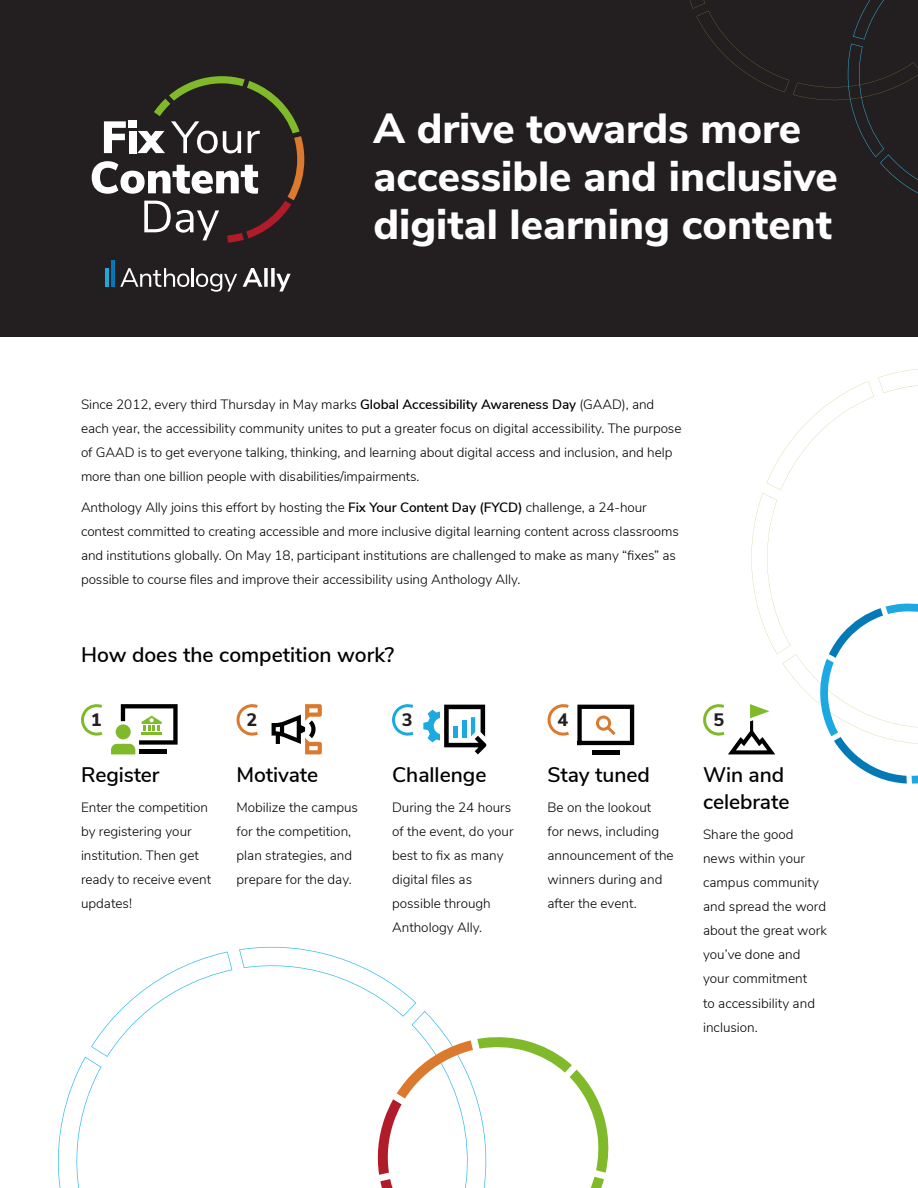
<style>
.page{position:relative;width:918px;height:1188px;background:#fff}
.page>*{position:absolute;margin:0;border:0;box-sizing:border-box;transform-origin:0 0}
.t1{font:800 42px/48px "Nunito Sans";color:#fff}
.t2{font:600 21px/27px "Nunito Sans";letter-spacing:-.005em;color:#000}
.t3{font:800 18px "Nunito Sans";color:#231f20}
.t4{font:300 13.5px/24px "Nunito Sans";letter-spacing:-.005em;color:#000}
.s1{font-weight:600}
</style>
<div class="page">
<div style="left:0;top:0;width:918px;height:337px;background:#231f20"></div>
<svg style="left:689px;top:0;width:229px;height:194px"></svg>
<svg style="left:92px;top:76px;width:212px;height:167px"></svg>
<svg style="left:243px;top:268px;width:19px;height:19px"></svg>
<svg style="left:264px;top:268px;width:4px;height:19px"></svg>
<svg style="left:271px;top:268px;width:4px;height:19px"></svg>
<svg style="left:276px;top:274px;width:15px;height:18px"></svg>
<hr style="left:592px;top:750px;width:28px;height:4px;background:#000">
<svg style="left:120px;top:268px;width:117px;height:24px"></svg>
<hr style="left:105px;top:268px;width:4px;height:19px;background:#1ca8e0">
<hr style="left:111px;top:261px;width:4px;height:26px;background:#037ab5">
<div style="left:129px;top:131px;width:8px;height:22px;background:#fff"></div>
<div style="left:129px;top:120px;width:8px;height:7px;background:#fff"></div>
<svg style="left:81px;top:704px;width:97px;height:50px"></svg>
<svg style="left:272px;top:704px;width:50px;height:50px"></svg>
<svg style="left:236px;top:704px;width:22px;height:31px"></svg>
<svg style="left:423px;top:705px;width:63px;height:49px"></svg>
<svg style="left:392px;top:704px;width:22px;height:31px"></svg>
<svg style="left:547px;top:704px;width:87px;height:41px"></svg>
<svg style="left:58px;top:952px;width:174px;height:236px"></svg>
<svg style="left:239px;top:946px;width:370px;height:242px"></svg>
<svg style="left:751px;top:369px;width:167px;height:336px"></svg>
<svg style="left:703px;top:702px;width:72px;height:52px"></svg>
<svg style="left:820px;top:603px;width:98px;height:181px"></svg>
<p class="t1" style="left:373px;top:102px;width:466px">A drive towards more accessible and inclusive digital learning content</p>
<p class="t4" style="left:81px;top:391px;width:602px">Since 2012, every third Thursday in May marks <span class="s1">Global Accessibility Awareness Day</span> (GAAD), and each year, the accessibility community unites to put a greater focus on digital accessibility. The purpose of GAAD is to get everyone talking, thinking, and learning about digital access and inclusion, and help more than one billion people with disabilities/impairments.</p>
<p class="t4" style="left:81px;top:494px;width:600px">Anthology Ally joins this effort by hosting the <span class="s1">Fix Your Content Day (FYCD)</span> challenge, a 24-hour contest committed to creating accessible and more inclusive digital learning content across classrooms</p>
<p class="t4" style="left:81px;top:542px;width:596px">and institutions globally. On May 18, participant institutions are challenged to make as many “fixes” as possible to course files and improve their accessibility using Anthology Ally.</p>
<h3 class="t2" style="left:81px;top:640px;width:315px">How does the competition work?</h3>
<p class="t3" style="left:91px;top:707px;width:12px">1</p>
<p class="t3" style="left:246px;top:707px;width:12px">2</p>
<p class="t3" style="left:402px;top:707px;width:12px">3</p>
<p class="t3" style="left:557px;top:707px;width:12px">4</p>
<h3 class="t2" style="left:81px;top:760px;width:80px">Register</h3>
<h3 class="t2" style="left:237px;top:760px;width:83px">Motivate</h3>
<h3 class="t2" style="left:392px;top:760px;width:96px">Challenge</h3>
<h3 class="t2" style="left:548px;top:760px;width:104px">Stay tuned</h3>
<p class="t4" style="left:81px;top:795px;width:129px">Enter the competition</p>
<p class="t4" style="left:237px;top:795px;width:123px">Mobilize the campus</p>
<p class="t4" style="left:392px;top:795px;width:121px">During the 24 hours</p>
<p class="t4" style="left:548px;top:795px;width:105px">Be on the lookout</p>
<p class="t4" style="left:81px;top:819px;width:112px">by registering your</p>
<p class="t4" style="left:237px;top:819px;width:116px">for the competition,</p>
<p class="t4" style="left:392px;top:819px;width:123px">of the event, do your</p>
<p class="t4" style="left:548px;top:819px;width:113px">for news, including</p>
<p class="t4" style="left:81px;top:843px;width:119px">institution. Then get</p>
<p class="t4" style="left:237px;top:843px;width:117px">plan strategies, and</p>
<p class="t4" style="left:392px;top:843px;width:113px">best to fix as many</p>
<p class="t4" style="left:548px;top:843px;width:128px">announcement of the</p>
<p class="t4" style="left:81px;top:867px;width:132px">ready to receive event</p>
<p class="t4" style="left:237px;top:867px;width:117px">prepare for the day.</p>
<p class="t4" style="left:392px;top:867px;width:82px">digital files as</p>
<p class="t4" style="left:548px;top:867px;width:116px">winners during and</p>
<p class="t4" style="left:81px;top:891px;width:52px">updates!</p>
<p class="t4" style="left:392px;top:891px;width:100px">possible through</p>
<p class="t4" style="left:548px;top:891px;width:91px">after the event.</p>
<p class="t4" style="left:392px;top:915px;width:92px">Anthology Ally.</p>
<p class="t3" style="left:714px;top:707px;width:12px">5</p>
<h3 class="t2" style="left:703px;top:760px;width:88px">Win and celebrate</h3>
<p class="t4" style="left:703px;top:822px;width:125px">Share the good news within your campus community and spread the word about the great work you’ve done and your commitment<br>to accessibility and inclusion.</p>
</div>
